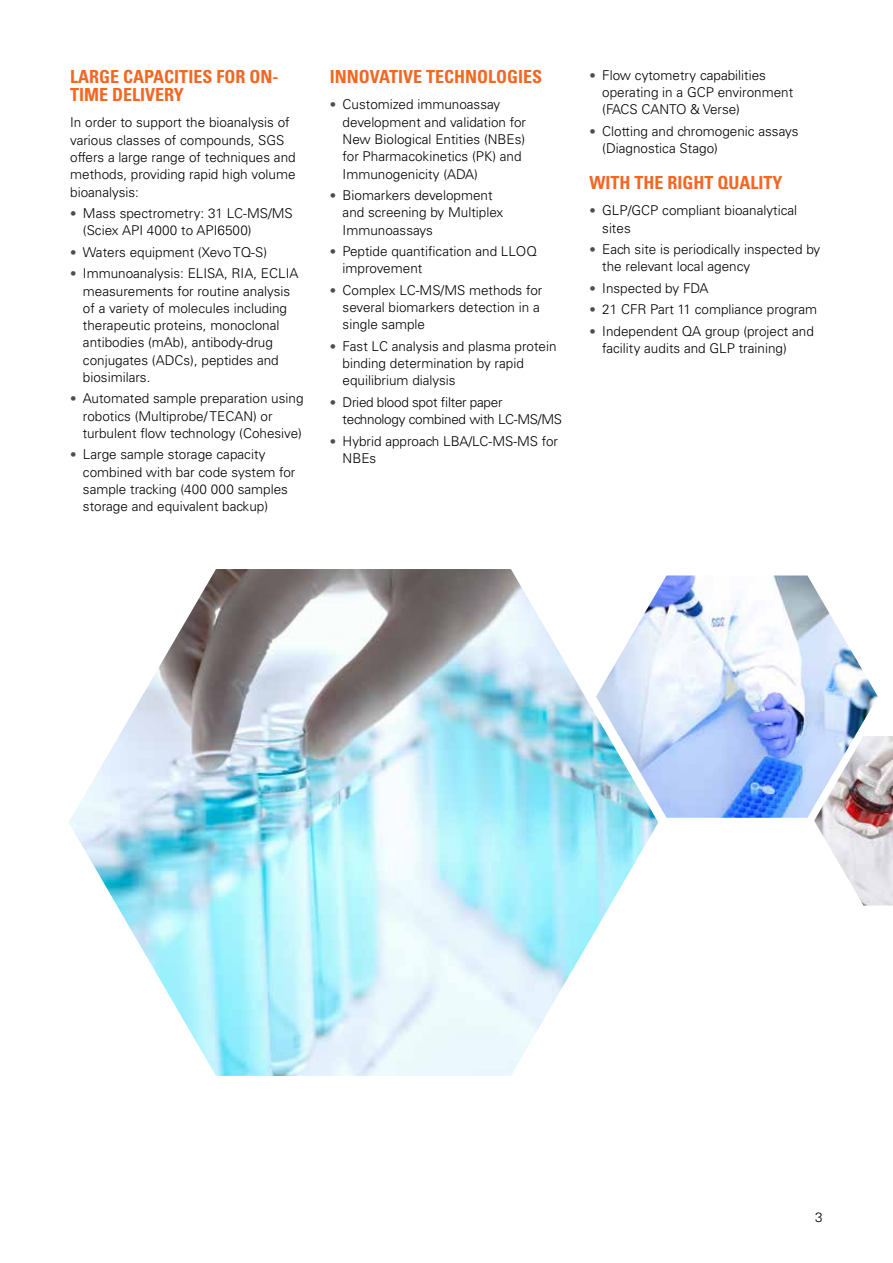
<style>
.page{position:relative;width:893px;height:1263px;background:#fff}
.page>*{position:absolute;margin:0;border:0;box-sizing:border-box;transform-origin:0 0}
.t1{font:700 condensed 18px/18px "Univers LT Std";color:#f26722}
.t2{font:300 13.5px/17.2px "Univers LT Std";color:#000}
.t3{font:300 13.5px/17.2px "Univers LT Std";letter-spacing:-.02em;color:#000}
.s1{font-size:12.75px;color:#4d4d4f}
</style>
<div class="page">
<img style="left:69px;top:569px;width:589px;height:507px">
<img style="left:596px;top:575px;width:282px;height:243px">
<img style="left:814px;top:736px;width:79px;height:169px">
<h1 class="t1" style="left:70px;top:68px;width:210px">LARGE CAPACITIES FOR ON-<br>TIME DELIVERY</h1>
<p class="t2" style="left:70px;top:114px;width:227px">In order to support the bioanalysis of various classes of compounds, SGS offers a large range of techniques and methods, providing rapid high volume bioanalysis:</p>
<p class="t2" style="left:83px;top:205px;width:211px;text-indent:-13px"><span class="s1">•</span> Mass spectrometry: 31 LC-MS/MS (Sciex API 4000 to API6500)</p>
<p class="t2" style="left:70px;top:243px;width:198px"><span class="s1">•</span> Waters equipment (Xevo TQ-S)</p>
<p class="t2" style="left:83px;top:265px;width:217px;text-indent:-13px"><span class="s1">•</span> Immunoanalysis: ELISA, RIA, ECLIA measurements for routine analysis of a variety of molecules including therapeutic proteins, monoclonal antibodies (mAb), antibody-drug conjugates (ADCs), peptides and biosimilars.</p>
<p class="t2" style="left:83px;top:390px;width:222px;text-indent:-13px"><span class="s1">•</span> Automated sample preparation using robotics (Multiprobe/ TECAN) or turbulent flow technology (Cohesive)</p>
<p class="t2" style="left:83px;top:446px;width:214px;text-indent:-13px"><span class="s1">•</span> Large sample storage capacity combined with bar code system for sample tracking (400 000 samples storage and equivalent backup)</p>
<h1 class="t1" style="left:330px;top:68px;width:214px">INNOVATIVE TECHNOLOGIES</h1>
<p class="t2" style="left:343px;top:96px;width:185px;text-indent:-13px"><span class="s1">•</span> Customized immunoassay development and validation for<br>New Biological Entities (NBEs) for Pharmacokinetics (PK) and<br>Immunogenicity (ADA)</p>
<p class="t2" style="left:343px;top:187px;width:162px;text-indent:-13px"><span class="s1">•</span> Biomarkers development and screening by Multiplex<br>Immunoassays</p>
<p class="t2" style="left:343px;top:243px;width:196px;text-indent:-13px"><span class="s1">•</span> Peptide quantification and LLOQ improvement</p>
<p class="t2" style="left:343px;top:281px;width:201px;text-indent:-13px"><span class="s1">•</span> Complex LC-MS/MS methods for several biomarkers detection in a single sample</p>
<p class="t2" style="left:343px;top:337px;width:216px;text-indent:-13px"><span class="s1">•</span> Fast LC analysis and plasma protein binding determination by rapid equilibrium dialysis</p>
<p class="t3" style="left:343px;top:393px;width:221px;text-indent:-13px"><span class="s1">•</span> Dried blood spot filter paper technology combined with LC-MS/MS</p>
<p class="t2" style="left:343px;top:432px;width:217px;text-indent:-13px"><span class="s1">•</span> Hybrid approach LBA/LC-MS-MS for<br>NBEs</p>
<p class="t2" style="left:602px;top:67px;width:193px;text-indent:-13px"><span class="s1">•</span> Flow cytometry capabilities operating in a GCP environment (FACS CANTO &amp; Verse)</p>
<p class="t2" style="left:602px;top:123px;width:198px;text-indent:-13px"><span class="s1">•</span> Clotting and chromogenic assays (Diagnostica Stago)</p>
<h1 class="t1" style="left:589px;top:174px;width:194px">WITH THE RIGHT QUALITY</h1>
<p class="t2" style="left:602px;top:202px;width:197px;text-indent:-13px"><span class="s1">•</span> GLP/GCP compliant bioanalytical sites</p>
<p class="t2" style="left:602px;top:241px;width:220px;text-indent:-13px"><span class="s1">•</span> Each site is periodically inspected by the relevant local agency</p>
<p class="t2" style="left:589px;top:279px;width:121px"><span class="s1">•</span> Inspected by FDA</p>
<p class="t2" style="left:589px;top:301px;width:229px"><span class="s1">•</span> 21 CFR Part 11 compliance program</p>
<p class="t2" style="left:602px;top:322px;width:213px;text-indent:-13px"><span class="s1">•</span> Independent QA group (project and facility audits and GLP training)</p>
<p class="t2" style="left:815px;top:1209px;width:9px">3</p>
</div>
